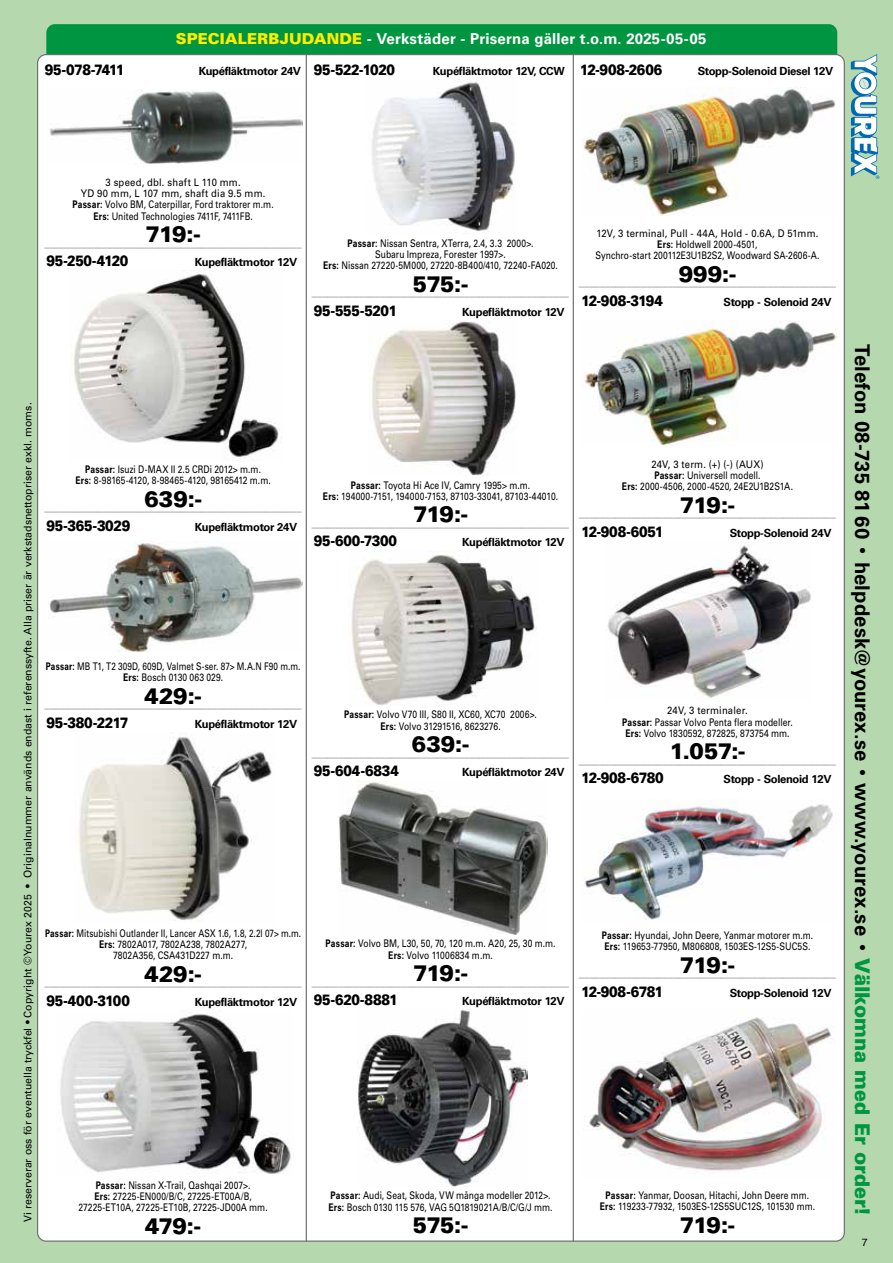
<style>
.page{position:relative;width:893px;height:1263px;background:#b5d8af}
.page>*{position:absolute;margin:0;border:0;box-sizing:border-box;transform-origin:0 0}
.t1{font:900 22.5px "Univers";letter-spacing:-.035em;color:#000;scale:.95 1}
.t2{font:700 20.25px "Univers LT Std";letter-spacing:.005em;color:#000}
.t3{font:900 15px "Univers";letter-spacing:-.02em;color:#000;scale:.85 1}
.t4{font:700 15px "Univers LT Std";letter-spacing:.015em;color:#fff}
.t5{font:900 15px "Univers";letter-spacing:-.04em;color:#000;scale:.85 1}
.t6{font:900 15px "Univers";letter-spacing:-.06em;color:#000;scale:.85 1}
.t7{font:700 11.25px "Univers LT Std";letter-spacing:-.03em;color:#000}
.t8{font:10.5px/11.2px "Univers LT Std";letter-spacing:.005em;color:#000;text-align:center;scale:.81 1}
.t9{font:10.5px "Univers LT Std";color:#706f6f}
.t10{font:10.5px/11.2px "Univers LT Std";letter-spacing:.005em;color:#000;text-align:center;scale:.9 1}
.t11{font:10.5px/11.2px "Univers LT Std";letter-spacing:.005em;color:#000;text-align:center;scale:.78 1}
.t12{font:10.5px "Univers LT Std";letter-spacing:.005em;color:#000}
.t13{font:10.5px "Helvetica";color:#000}
.s1{font-family:"Univers";font-weight:900;color:#ffed00}
.s2{font-weight:700}
.s3{font-size:14.25px}
.s4{font-family:"Univers";font-weight:900;color:#009641}
</style>
<div class="page">
<div style="left:46px;top:24px;width:791px;height:41px;background:#009641;border-radius:9px"></div>
<svg style="left:850px;top:54px;width:29px;height:125px"></svg>
<div style="left:38px;top:55px;width:806px;height:1186px;background:#fff;border-radius:9px"></div>
<hr style="left:306px;top:54px;width:1px;height:1188px;background:#706f6f">
<hr style="left:573px;top:54px;width:1px;height:1188px;background:#706f6f">
<img style="left:50px;top:89px;width:252px;height:75px">
<img style="left:74px;top:274px;width:208px;height:186px">
<img style="left:49px;top:541px;width:253px;height:112px">
<img style="left:79px;top:732px;width:193px;height:190px">
<img style="left:60px;top:1012px;width:231px;height:162px">
<img style="left:372px;top:80px;width:143px;height:152px">
<img style="left:372px;top:321px;width:144px;height:155px">
<img style="left:351px;top:555px;width:186px;height:150px">
<img style="left:338px;top:781px;width:209px;height:153px">
<img style="left:358px;top:1009px;width:170px;height:177px">
<img style="left:583px;top:87px;width:253px;height:129px">
<img style="left:584px;top:320px;width:253px;height:125px">
<img style="left:608px;top:544px;width:203px;height:154px">
<img style="left:584px;top:799px;width:249px;height:121px">
<img style="left:589px;top:1017px;width:243px;height:154px">
<h3 class="t4" style="left:176px;top:30px;width:532px"><span class="s1">SPECIALERBJUDANDE</span> - Verkstäder - Priserna gäller t.o.m. 2025-05-05</h3>
<h3 class="t6" style="left:45px;top:59px;width:95px">95-078-7411</h3>
<p class="t7" style="left:199px;top:64px;width:104px">Kupéfläktmotor 24V</p>
<h3 class="t3" style="left:314px;top:59px;width:97px">95-522-1020</h3>
<p class="t7" style="left:433px;top:64px;width:133px">Kupéfläktmotor 12V, CCW</p>
<h3 class="t3" style="left:580px;top:59px;width:99px">12-908-2606</h3>
<p class="t7" style="left:698px;top:64px;width:137px">Stopp-Solenoid Diesel 12V</p>
<p class="t10" style="left:72px;top:177px;width:225px">3 speed, dbl. shaft L 110 mm.<br>YD 90 mm, L 107 mm, shaft dia 9.5 mm.<br><span class="s2">Passar:</span> Volvo BM, Caterpillar, Ford traktorer m.m.<br><span class="s2">Ers:</span> United Technologies 7411F, 7411FB.</p>
<h1 class="t1" style="left:146px;top:219px;width:59px">719:-</h1>
<p class="t9" style="left:44px;top:237px;width:259px">_________________________________________________</p>
<h3 class="t3" style="left:46px;top:251px;width:98px">95-250-4120</h3>
<p class="t7" style="left:195px;top:256px;width:104px">Kupefläktmotor 12V</p>
<p class="t8" style="left:323px;top:237px;width:291px"><span class="s2">Passar:</span> Nissan Sentra, XTerra, 2.4, 3.3 2000&gt;.<br>Subaru Impreza, Forester 1997&gt;.<br><span class="s2">Ers:</span> Nissan 27220-5M000, 27220-8B400/410, 72240-FA020.</p>
<h1 class="t1" style="left:413px;top:269px;width:60px">575:-</h1>
<p class="t9" style="left:312px;top:286px;width:259px">_________________________________________________</p>
<h3 class="t3" style="left:314px;top:301px;width:99px">95-555-5201</h3>
<p class="t7" style="left:462px;top:305px;width:104px">Kupefläktmotor 12V</p>
<p class="t10" style="left:595px;top:228px;width:251px">12V, 3 terminal, Pull - 44A, Hold - 0.6A, D 51mm.<br><span class="s2">Ers:</span> Holdwell 2000-4501,<br>Synchro-start 200112E3U1B2S2, Woodward SA-2606-A.</p>
<h1 class="t1" style="left:679px;top:259px;width:62px">999:-</h1>
<p class="t9" style="left:579px;top:276px;width:259px">_________________________________________________</p>
<h3 class="t5" style="left:581px;top:291px;width:98px">12-908-3194</h3>
<p class="t7" style="left:723px;top:295px;width:110px">Stopp - Solenoid 24V</p>
<p class="t12" style="left:22px;top:1222px;width:821px;rotate:-90deg">Vi reserverar oss för eventuella tryckfel • Copyright © Yourex 2025 • Originalnummer används endast i referenssyfte. Alla priser är verkstadsnettopriser exkl. moms.</p>
<p class="t8" style="left:75px;top:464px;width:243px"><span class="s2">Passar:</span> Isuzi D-MAX II 2.5 CRDi 2012&gt; m.m.<br><span class="s2">Ers:</span> 8-98165-4120, 8-98465-4120, 98165412 m.m.</p>
<h1 class="t1" style="left:144px;top:484px;width:62px">639:-</h1>
<p class="t9" style="left:44px;top:501px;width:259px">_________________________________________________</p>
<h3 class="t3" style="left:46px;top:516px;width:100px">95-365-3029</h3>
<p class="t7" style="left:195px;top:520px;width:104px">Kupefläktmotor 24V</p>
<p class="t8" style="left:323px;top:479px;width:292px"><span class="s2">Passar:</span> Toyota Hi Ace IV, Camry 1995&gt; m.m.<br><span class="s2">Ers:</span> 194000-7151, 194000-7153, 87103-33041, 87103-44010.</p>
<h1 class="t1" style="left:413px;top:499px;width:59px">719:-</h1>
<p class="t9" style="left:312px;top:517px;width:259px">_________________________________________________</p>
<h3 class="t3" style="left:314px;top:531px;width:100px">95-600-7300</h3>
<p class="t7" style="left:462px;top:536px;width:104px">Kupéfläktmotor 12V</p>
<p class="t10" style="left:622px;top:459px;width:192px">24V, 3 term. (+) (-) (AUX)<br><span class="s2">Passar:</span> Universell modell.<br><span class="s2">Ers:</span> 2000-4506, 2000-4520, 24E2U1B2S1A.</p>
<h1 class="t1" style="left:680px;top:490px;width:59px">719:-</h1>
<p class="t9" style="left:579px;top:507px;width:259px">_________________________________________________</p>
<h3 class="t3" style="left:581px;top:522px;width:98px">12-908-6051</h3>
<p class="t7" style="left:730px;top:526px;width:103px">Stopp-Solenoid 24V</p>
<p class="t11" style="left:46px;top:661px;width:328px"><span class="s2">Passar:</span> MB T1, T2 309D, 609D, Valmet S-ser. 87&gt; M.A.N F90 m.m.<br><span class="s2">Ers:</span> Bosch 0130 063 029.</p>
<h1 class="t1" style="left:144px;top:681px;width:62px">429:-</h1>
<p class="t9" style="left:44px;top:698px;width:259px">_________________________________________________</p>
<h3 class="t3" style="left:46px;top:712px;width:98px">95-380-2217</h3>
<p class="t7" style="left:195px;top:717px;width:104px">Kupéfläktmotor 12V</p>
<p class="t8" style="left:344px;top:709px;width:240px"><span class="s2">Passar:</span> Volvo V70 III, S80 II, XC60, XC70 2006&gt;.<br><span class="s2">Ers:</span> Volvo 31291516, 8623276.</p>
<h1 class="t1" style="left:412px;top:729px;width:62px">639:-</h1>
<p class="t9" style="left:312px;top:747px;width:259px">_________________________________________________</p>
<h3 class="t3" style="left:314px;top:761px;width:102px">95-604-6834</h3>
<p class="t7" style="left:462px;top:765px;width:104px">Kupéfläktmotor 24V</p>
<p class="t10" style="left:622px;top:705px;width:191px">24V, 3 terminaler.<br><span class="s2">Passar:</span> Passar Volvo Penta flera modeller.<br><span class="s2">Ers:</span> Volvo 1830592, 872825, 873754 mm.</p>
<h1 class="t1" style="left:670px;top:737px;width:81px">1.057:-</h1>
<p class="t9" style="left:579px;top:754px;width:259px">_________________________________________________</p>
<h3 class="t3" style="left:581px;top:768px;width:99px">12-908-6780</h3>
<p class="t7" style="left:723px;top:773px;width:110px">Stopp - Solenoid 12V</p>
<p class="t11" style="left:45px;top:927px;width:330px"><span class="s2">Passar:</span> Mitsubishi Outlander II, Lancer ASX 1.6, 1.8, 2.2l 07&gt; m.m.<br><span class="s2">Ers:</span> 7802A017, 7802A238, 7802A277,<br>7802A356, CSA431D227 m.m.</p>
<h1 class="t1" style="left:144px;top:959px;width:62px">429:-</h1>
<p class="t9" style="left:44px;top:976px;width:259px">_________________________________________________</p>
<h3 class="t3" style="left:46px;top:990px;width:100px">95-400-3100</h3>
<p class="t7" style="left:195px;top:995px;width:104px">Kupefläktmotor 12V</p>
<p class="t8" style="left:326px;top:938px;width:285px"><span class="s2">Passar:</span> Volvo BM, L30, 50, 70, 120 m.m. A20, 25, 30 m.m.<br><span class="s2">Ers:</span> Volvo 11006834 m.m.</p>
<h1 class="t1" style="left:413px;top:958px;width:59px">719:-</h1>
<p class="t9" style="left:312px;top:976px;width:259px">_________________________________________________</p>
<h3 class="t3" style="left:314px;top:990px;width:100px">95-620-8881</h3>
<p class="t7" style="left:462px;top:994px;width:104px">Kupéfläktmotor 12V</p>
<p class="t8" style="left:602px;top:930px;width:263px;text-align:left"><span class="s2">Passar:</span> Hyundai, John Deere, Yanmar motorer m.m.<br><span class="s2">Ers:</span> 119653-77950, M806808, 1503ES-12S5-SUC5S.</p>
<h1 class="t1" style="left:680px;top:950px;width:59px">719:-</h1>
<p class="t9" style="left:579px;top:967px;width:259px">_________________________________________________</p>
<h3 class="t5" style="left:581px;top:982px;width:98px">12-908-6781</h3>
<p class="t7" style="left:730px;top:986px;width:103px">Stopp-Solenoid 12V</p>
<p class="t8" style="left:78px;top:1179px;width:235px"><span class="s2">Passar:</span> Nissan X-Trail, Qashqai 2007&gt;.<br><span class="s2">Ers:</span> 27225-EN000/B/C, 27225-ET00A/B,<br>27225-ET10A, 27225-ET10B, 27225-JD00A mm.</p>
<h1 class="t1" style="left:145px;top:1211px;width:60px">479:-</h1>
<p class="t8" style="left:328px;top:1190px;width:278px;text-align:left"><span class="s2">Passar:</span> Audi, Seat, Skoda, VW många modeller 2012&gt;.<br><span class="s2">Ers:</span> Bosch 0130 115 576, VAG 5Q1819021A/B/C/G/J mm.</p>
<h1 class="t1" style="left:413px;top:1210px;width:60px">575:-</h1>
<p class="t8" style="left:600px;top:1189px;width:267px"><span class="s2">Passar:</span> Yanmar, Doosan, Hitachi, John Deere mm.<br><span class="s2">Ers:</span> 119233-77932, 1503ES-12S5SUC12S, 101530 mm.</p>
<h1 class="t1" style="left:680px;top:1210px;width:59px">719:-</h1>
<h2 class="t2" style="left:874px;top:344px;width:873px;rotate:90deg">Telefon 08-735 81 60 <span class="s3">•</span> helpdesk@yourex.se <span class="s3">•</span> www.yourex.se <span class="s3">•</span> <span class="s4">Välkomna med Er order!</span></h2>
<p class="t13" style="left:862px;top:1234px;width:7px">7</p>
</div>
